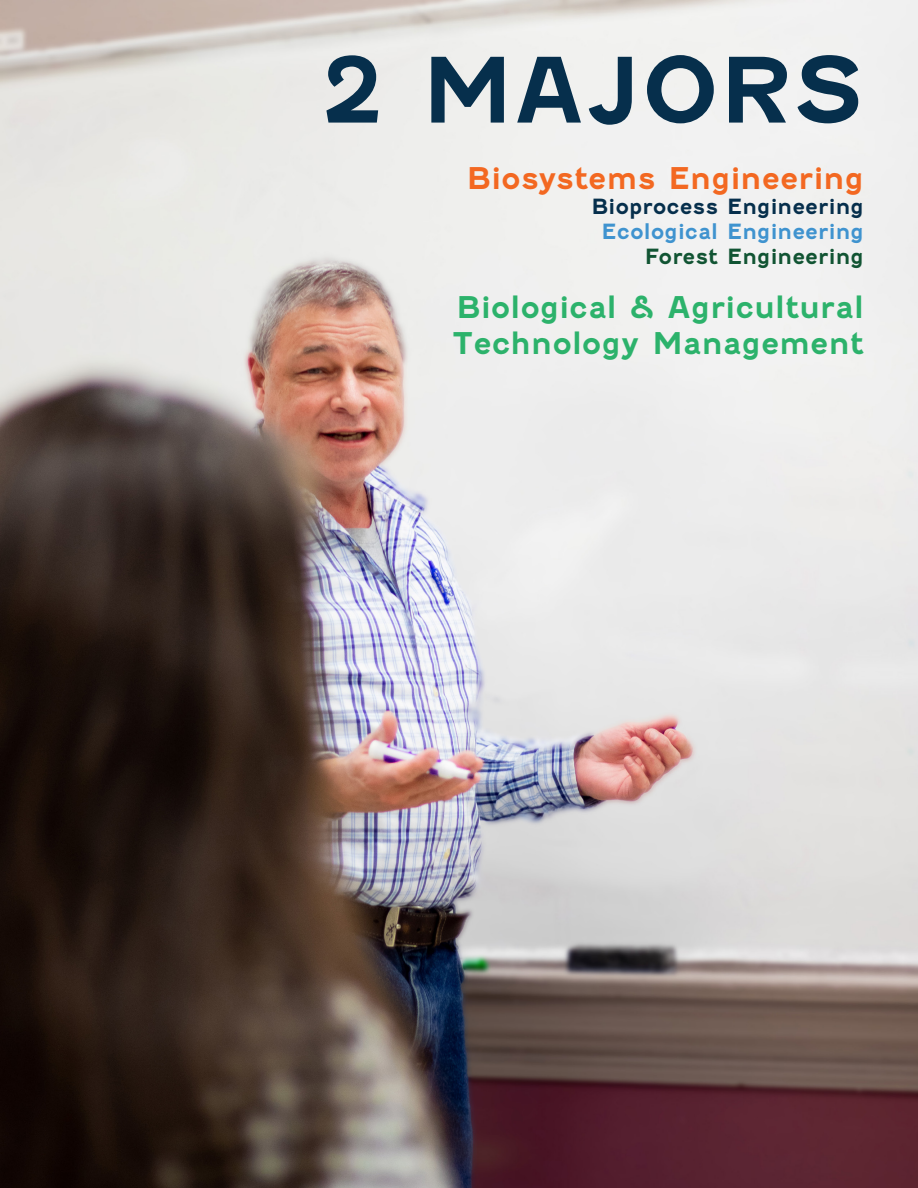
<style>
.page{position:relative;width:918px;height:1188px;background:#fff}
.page>*{position:absolute;margin:0;border:0;box-sizing:border-box;transform-origin:0 0}
.Body{font:700 90px "Fenwick Rg";color:#062f4c}
.Body-2{font:700 30px "Fenwick Rg";color:#2cb26b}
.Body-3{font:700 30px "Fenwick Rg";color:#f36821}
.Body-4{font:700 21px "Fenwick Rg";color:#062f4c}
.Body-5{font:700 21px "Fenwick Rg";color:#3f93cf}
.Body-6{font:700 21px "Fenwick Rg";color:#115433}
</style>
<div class="page">
<img style="left:0;top:0;width:918px;height:1188px">
<p class="Body" style="left:321px;top:36px;width:545px">2 MAJORS</p>
<p class="Body-3" style="left:467px;top:160px;width:399px">Biosystems Engineering</p>
<p class="Body-4" style="left:591px;top:194px;width:274px">Bioprocess Engineering</p>
<p class="Body-5" style="left:602px;top:219px;width:264px">Ecological Engineering</p>
<p class="Body-6" style="left:645px;top:244px;width:221px">Forest Engineering</p>
<p class="Body-2" style="left:457px;top:289px;width:409px">Biological &amp; Agricultural</p>
<p class="Body-2" style="left:453px;top:325px;width:413px">Technology Management</p>
</div>
